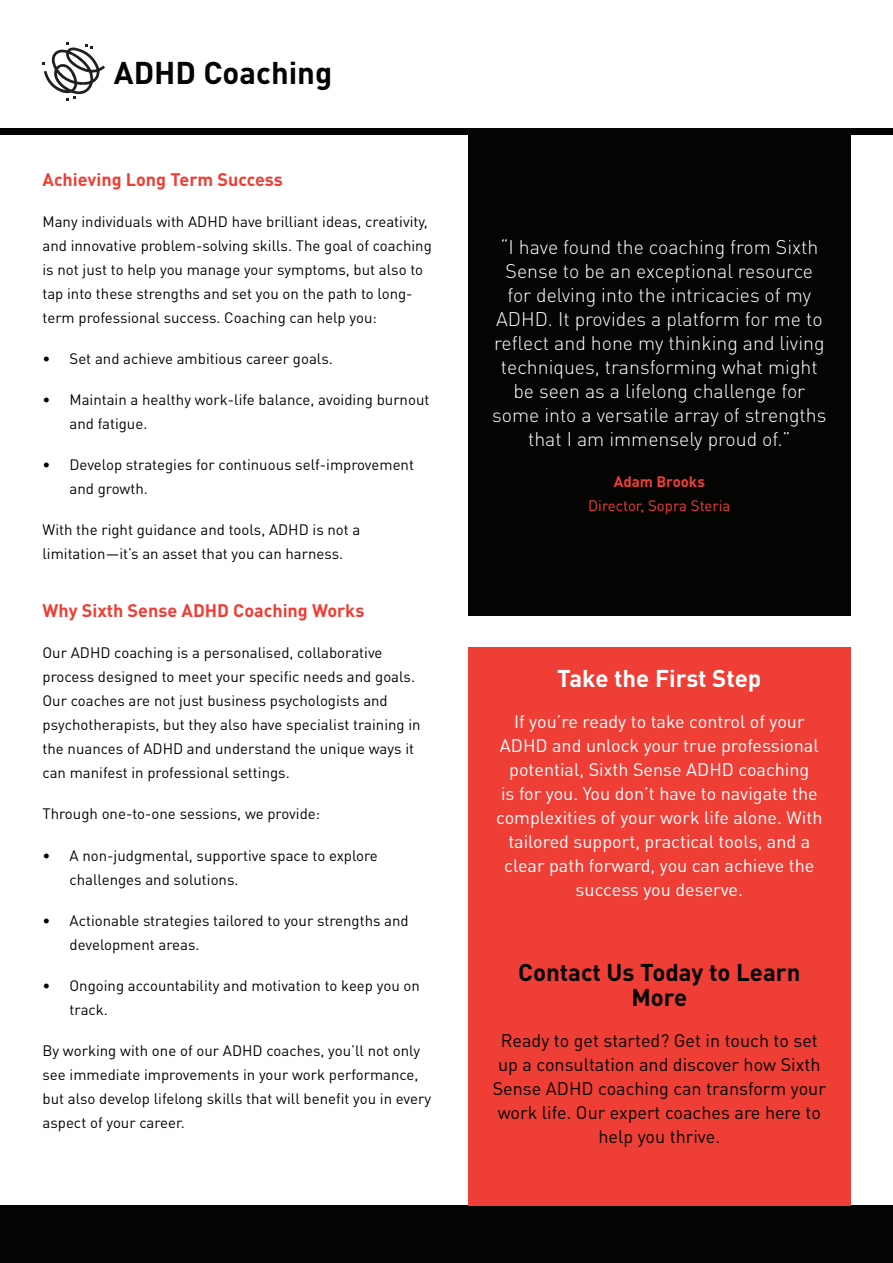
<style>
.page{position:relative;width:893px;height:1263px;background:#fff}
.page>*{position:absolute;margin:0;border:0;box-sizing:border-box;transform-origin:0 0}
.t1{font:700 31.05px "DIN Pro";color:#040503}
.t2{font:700 24px/25.5px "DIN Pro";color:#040503;text-align:center}
.t3{font:700 24px "DIN Pro";color:#fff}
.t4{font:300 19.5px/24px "DIN Pro";color:#fff;text-align:center}
.t5{font:18px/24px "DIN Pro";color:#fff;text-align:center}
.t6{font:18px/24px "DIN Pro";color:#040503;text-align:center}
.Paragraph_Style_2{font:700 18px "DIN Pro";color:#ee3e35}
.t7{font:15px/24px "DIN Pro";color:#040503}
.t8{font:15px "DIN Pro";color:#ee3e35}
.t9{font:700 15px "DIN Pro";color:#ee3e35}
</style>
<div class="page">
<div style="left:0;top:1205px;width:893px;height:58px;background:#040503"></div>
<div style="left:0;top:128px;width:893px;height:7px;background:#040503"></div>
<div style="left:468px;top:135px;width:382px;height:481px;background:#040503"></div>
<svg style="left:43px;top:43px;width:62px;height:58px"></svg>
<div style="left:468px;top:647px;width:382px;height:558px;background:#ee3e35"></div>
<p class="t1" style="left:114px;top:51px;width:220px">ADHD Coaching</p>
<p class="Paragraph_Style_2" style="left:43px;top:168px;width:242px">Achieving Long Term Success</p>
<p class="t7" style="left:43px;top:209px;width:391px">Many individuals with ADHD have brilliant ideas, creativity, and innovative problem-solving skills. The goal of coaching is not just to help you manage your symptoms, but also to tap into these strengths and set you on the path to long&shy;term professional success. Coaching can help you:</p>
<p class="t7" style="left:43px;top:346px;width:292px">• Set and achieve ambitious career goals.</p>
<p class="t7" style="left:70px;top:387px;width:361px;text-indent:-27px">• Maintain a healthy work-life balance, avoiding burnout and fatigue.</p>
<p class="t7" style="left:70px;top:452px;width:346px;text-indent:-27px">• Develop strategies for continuous self-improvement and growth.</p>
<p class="t7" style="left:43px;top:517px;width:319px">With the right guidance and tools, ADHD is not a limitation—it’s an asset that you can harness.</p>
<p class="Paragraph_Style_2" style="left:43px;top:599px;width:323px">Why Sixth Sense ADHD Coaching Works</p>
<p class="t7" style="left:43px;top:640px;width:380px">Our ADHD coaching is a personalised, collaborative process designed to meet your specific needs and goals.<br>Our coaches are not just business psychologists and psychotherapists, but they also have specialist training in the nuances of ADHD and understand the unique ways it can manifest in professional settings.</p>
<p class="t7" style="left:43px;top:801px;width:279px">Through one-to-one sessions, we provide:</p>
<p class="t7" style="left:70px;top:842px;width:310px;text-indent:-27px">• A non-judgmental, supportive space to explore challenges and solutions.</p>
<p class="t7" style="left:70px;top:907px;width:341px;text-indent:-27px">• Actionable strategies tailored to your strengths and development areas.</p>
<p class="t7" style="left:70px;top:972px;width:352px;text-indent:-27px">• Ongoing accountability and motivation to keep you on track.</p>
<p class="t7" style="left:43px;top:1037px;width:390px">By working with one of our ADHD coaches, you’ll not only see immediate improvements in your work performance, but also develop lifelong skills that will benefit you in every aspect of your career.</p>
<p class="t4" style="left:492px;top:234px;width:336px">“I have found the coaching from Sixth Sense to be an exceptional resource for delving into the intricacies of my ADHD. It provides a platform for me to reflect and hone my thinking and living techniques, transforming what might be seen as a lifelong challenge for some into a versatile array of strengths that I am immensely proud of.”</p>
<p class="t9" style="left:614px;top:472px;width:93px">Adam Brooks</p>
<p class="t8" style="left:588px;top:496px;width:144px">Director, Sopra Steria</p>
<p class="t3" style="left:557px;top:662px;width:206px">Take the First Step</p>
<p class="t5" style="left:496px;top:708px;width:328px">If you’re ready to take control of your ADHD and unlock your true professional potential, Sixth Sense ADHD coaching<br>is for you. You don’t have to navigate the complexities of your work life alone. With tailored support, practical tools, and a clear path forward, you can achieve the success you deserve.</p>
<p class="t2" style="left:518px;top:958px;width:284px">Contact Us Today to Learn<br>More</p>
<p class="t6" style="left:493px;top:1028px;width:335px">Ready to get started? Get in touch to set up a consultation and discover how Sixth Sense ADHD coaching can transform your work life. Our expert coaches are here to help you thrive.</p>
</div>
